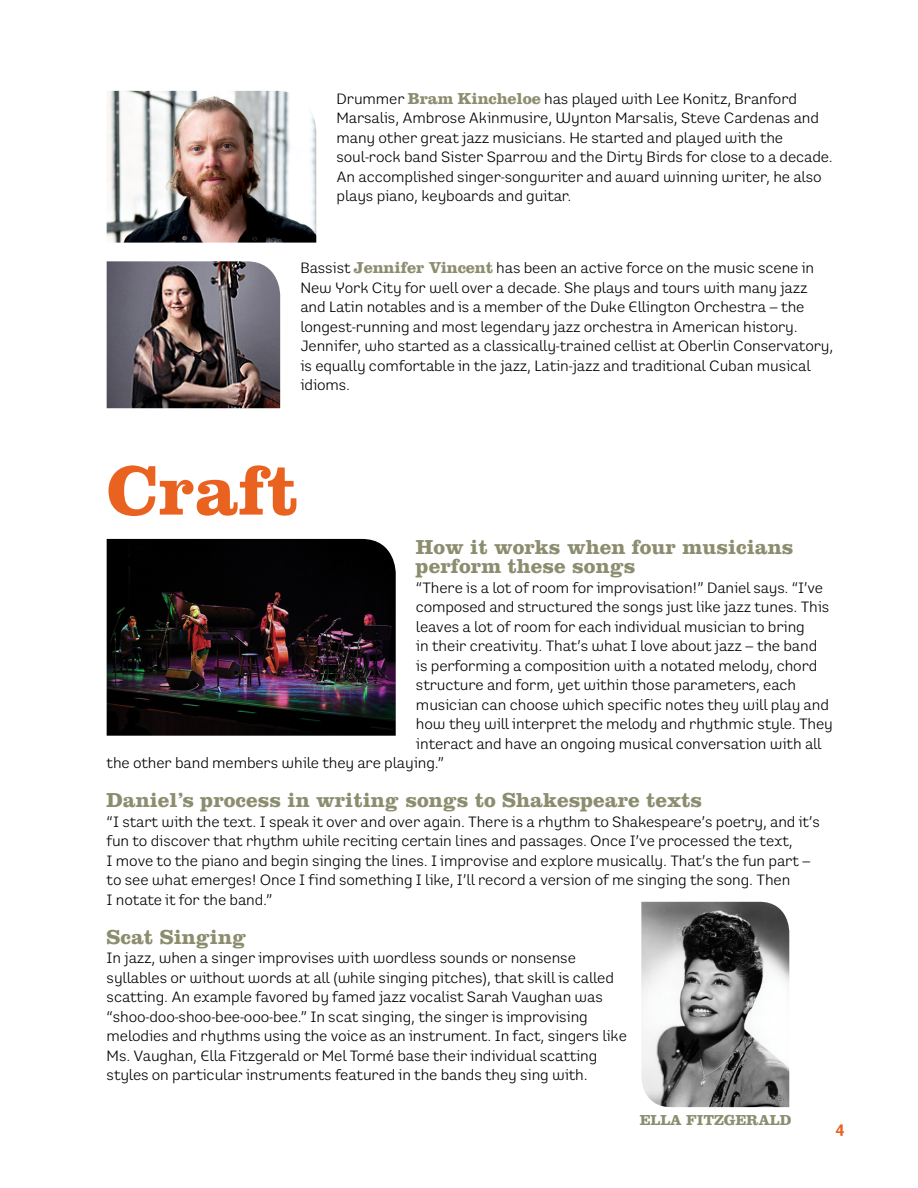
<style>
.page{position:relative;width:918px;height:1188px;background:#fff}
.page>*{position:absolute;margin:0;border:0;box-sizing:border-box;transform-origin:0 0}
.t1{font:700 72px "Clarendon";color:#e96220}
.t2{font:700 21px/19.5px "Clarendon";color:#8c8d6f}
.t3{font:700 16.5px "Preface";color:#e96220}
.t4{font:15px/19.5px "Preface";letter-spacing:-.01em;color:#000}
.t5{font:700 15px "Clarendon";letter-spacing:-.01em;color:#8c8d6f}
.s1{font-family:"Clarendon";font-weight:700;font-size:16.5px;color:#8c8d6f}
</style>
<div class="page">
<img style="left:107px;top:539px;width:289px;height:197px">
<img style="left:641px;top:902px;width:148px;height:205px">
<img style="left:107px;top:91px;width:209px;height:152px">
<img style="left:107px;top:261px;width:173px;height:147px">
<p class="t4" style="left:337px;top:89px;width:498px">Drummer <span class="s1">Bram Kincheloe</span> has played with Lee Konitz, Branford Marsalis, Ambrose Akinmusire, Wynton Marsalis, Steve Cardenas and many other great jazz musicians. He started and played with the soul-rock band Sister Sparrow and the Dirty Birds for close to a decade.<br>An accomplished singer-songwriter and award winning writer, he also plays piano, keyboards and guitar.</p>
<p class="t4" style="left:300px;top:258px;width:535px">Bassist <span class="s1">Jennifer Vincent</span> has been an active force on the music scene in New York City for well over a decade. She plays and tours with many jazz and Latin notables and is a member of the Duke Ellington Orchestra – the longest-running and most legendary jazz orchestra in American history.<br>Jennifer, who started as a classically-trained cellist at Oberlin Conservatory, is equally comfortable in the jazz, Latin-jazz and traditional Cuban musical idioms.</p>
<p class="t1" style="left:107px;top:447px;width:193px">Craft</p>
<p class="t2" style="left:416px;top:536px;width:379px">How it works when four musicians perform these songs</p>
<p class="t4" style="left:416px;top:578px;width:409px">“There is a lot of room for improvisation!” Daniel says. “I’ve</p>
<p class="t4" style="left:416px;top:597px;width:415px">composed and structured the songs just like jazz tunes. This</p>
<p class="t4" style="left:416px;top:617px;width:390px">leaves a lot of room for each individual musician to bring</p>
<p class="t4" style="left:416px;top:636px;width:403px">in their creativity. That’s what I love about jazz – the band</p>
<p class="t4" style="left:416px;top:656px;width:403px">is performing a composition with a notated melody, chord</p>
<p class="t4" style="left:416px;top:675px;width:382px">structure and form, yet within those parameters, each</p>
<p class="t4" style="left:416px;top:695px;width:414px">musician can choose which specific notes they will play and</p>
<p class="t4" style="left:416px;top:714px;width:418px">how they will interpret the melody and rhythmic style. They</p>
<p class="t4" style="left:416px;top:734px;width:407px">interact and have an ongoing musical conversation with all</p>
<p class="t4" style="left:107px;top:753px;width:339px">the other band members while they are playing.”</p>
<p class="t2" style="left:107px;top:790px;width:597px">Daniel’s process in writing songs to Shakespeare texts</p>
<p class="t4" style="left:107px;top:812px;width:715px">“I start with the text. I speak it over and over again. There is a rhythm to Shakespeare’s poetry, and it’s fun to discover that rhythm while reciting certain lines and passages. Once I’ve processed the text,<br>I move to the piano and begin singing the lines. I improvise and explore musically. That’s the fun part – to see what emerges! Once I find something I like, I’ll record a version of me singing the song. Then<br>I notate it for the band.”</p>
<p class="t2" style="left:107px;top:926px;width:141px">Scat Singing</p>
<p class="t4" style="left:107px;top:948px;width:522px">In jazz, when a singer improvises with wordless sounds or nonsense syllables or without words at all (while singing pitches), that skill is called scatting. An example favored by famed jazz vocalist Sarah Vaughan was “shoo-doo-shoo-bee-ooo-bee.” In scat singing, the singer is improvising melodies and rhythms using the voice as an instrument. In fact, singers like Ms. Vaughan, Ella Fitzgerald or Mel Tormé base their individual scatting styles on particular instruments featured in the bands they sing with.</p>
<p class="t5" style="left:640px;top:1111px;width:153px">ELLA FITZGERALD</p>
<p class="t3" style="left:836px;top:1118px;width:11px">4</p>
</div>
